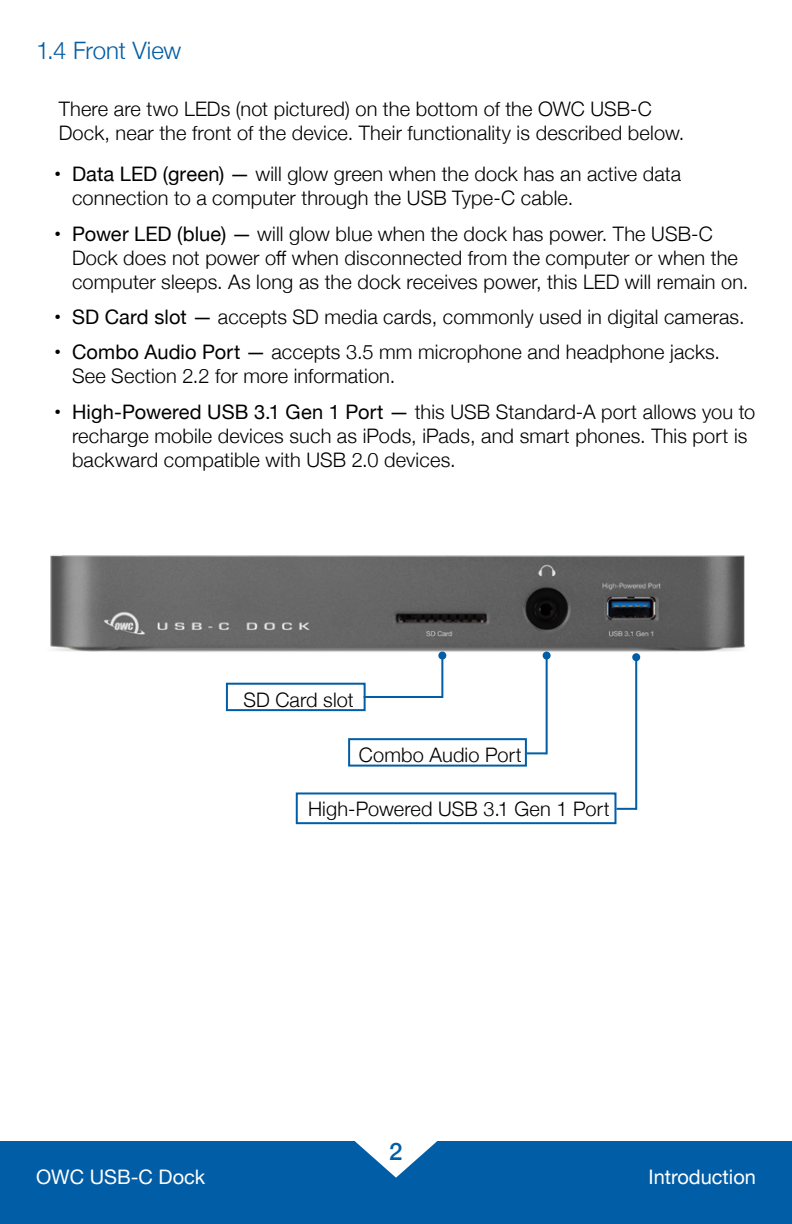
<style>
.page{position:relative;width:792px;height:1224px;background:#fff}
.page>*{position:absolute;margin:0;border:0;box-sizing:border-box;transform-origin:0 0}
.t1{font:300 24px "Helvetica Neue";letter-spacing:-.01em;color:#005da6}
.t2{font:500 24px "Helvetica Neue";color:#005da6}
.Header_Paragraph{font:300 20px/24px "Helvetica Neue";letter-spacing:.01em;color:#000}
.t3{font:20px "Helvetica Neue";color:#fff}
.s1{font-weight:400}
</style>
<div class="page">
<div style="left:0;top:1142px;width:792px;height:82px;background:#005da6"></div>
<svg style="left:354px;top:1141px;width:84px;height:37px"></svg>
<img style="left:50px;top:555px;width:695px;height:104px">
<hr style="left:441px;top:656px;width:2px;height:42px;background:#005da6">
<div style="left:438px;top:652px;width:8px;height:8px;background:#005da6;border-radius:50%"></div>
<hr style="left:635px;top:657px;width:2px;height:153px;background:#005da6">
<div style="left:632px;top:653px;width:8px;height:8px;background:#005da6;border-radius:50%"></div>
<hr style="left:364px;top:696px;width:78px;height:2px;background:#005da6">
<div style="left:296px;top:792px;width:320px;height:32px;border:2px solid #005da6"></div>
<div style="left:226px;top:683px;width:140px;height:28px;border:2px solid #005da6"></div>
<div style="left:348px;top:738px;width:179px;height:29px;border:2px solid #005da6"></div>
<hr style="left:546px;top:656px;width:2px;height:98px;background:#005da6">
<div style="left:543px;top:652px;width:8px;height:8px;background:#005da6;border-radius:50%"></div>
<hr style="left:527px;top:752px;width:20px;height:2px;background:#005da6">
<hr style="left:616px;top:808px;width:20px;height:2px;background:#005da6">
<p class="t1" style="left:36px;top:31px;width:147px">1.4 Front View</p>
<p class="Header_Paragraph" style="left:59px;top:96px;width:627px">There are two LEDs (not pictured) on the bottom of the OWC USB-C<br>Dock, near the front of the device. Their functionality is described below.</p>
<p class="Header_Paragraph" style="left:72px;top:161px;width:611px;text-indent:-18px"><span class="s1">• Data LED (green) —</span> will glow green when the dock has an active data connection to a computer through the USB Type-C cable.</p>
<p class="Header_Paragraph" style="left:72px;top:220px;width:678px;text-indent:-18px"><span class="s1">• Power LED (blue) —</span> will glow blue when the dock has power. The USB-C<br>Dock does not power off when disconnected from the computer or when the computer sleeps. As long as the dock receives power, this LED will remain on.</p>
<p class="Header_Paragraph" style="left:54px;top:303px;width:692px"><span class="s1">• SD Card slot —</span> accepts SD media cards, commonly used in digital cameras.</p>
<p class="Header_Paragraph" style="left:72px;top:339px;width:650px;text-indent:-18px"><span class="s1">• Combo Audio Port —</span> accepts 3.5 mm microphone and headphone jacks.<br>See Section 2.2 for more information.</p>
<p class="Header_Paragraph" style="left:72px;top:398px;width:685px;text-indent:-18px"><span class="s1">• High-Powered USB 3.1 Gen 1 Port —</span> this USB Standard-A port allows you to recharge mobile devices such as iPods, iPads, and smart phones. This port is backward compatible with USB 2.0 devices.</p>
<p class="Header_Paragraph" style="left:243px;top:686px;width:112px">SD Card slot</p>
<p class="Header_Paragraph" style="left:359px;top:741px;width:164px">Combo Audio Port</p>
<p class="Header_Paragraph" style="left:308px;top:795px;width:303px">High-Powered USB 3.1 Gen 1 Port</p>
<p class="t2" style="left:389px;top:1132px;width:15px">2</p>
<p class="t3" style="left:36px;top:1162px;width:171px">OWC USB-C Dock</p>
<p class="t3" style="left:649px;top:1162px;width:109px">Introduction</p>
</div>
